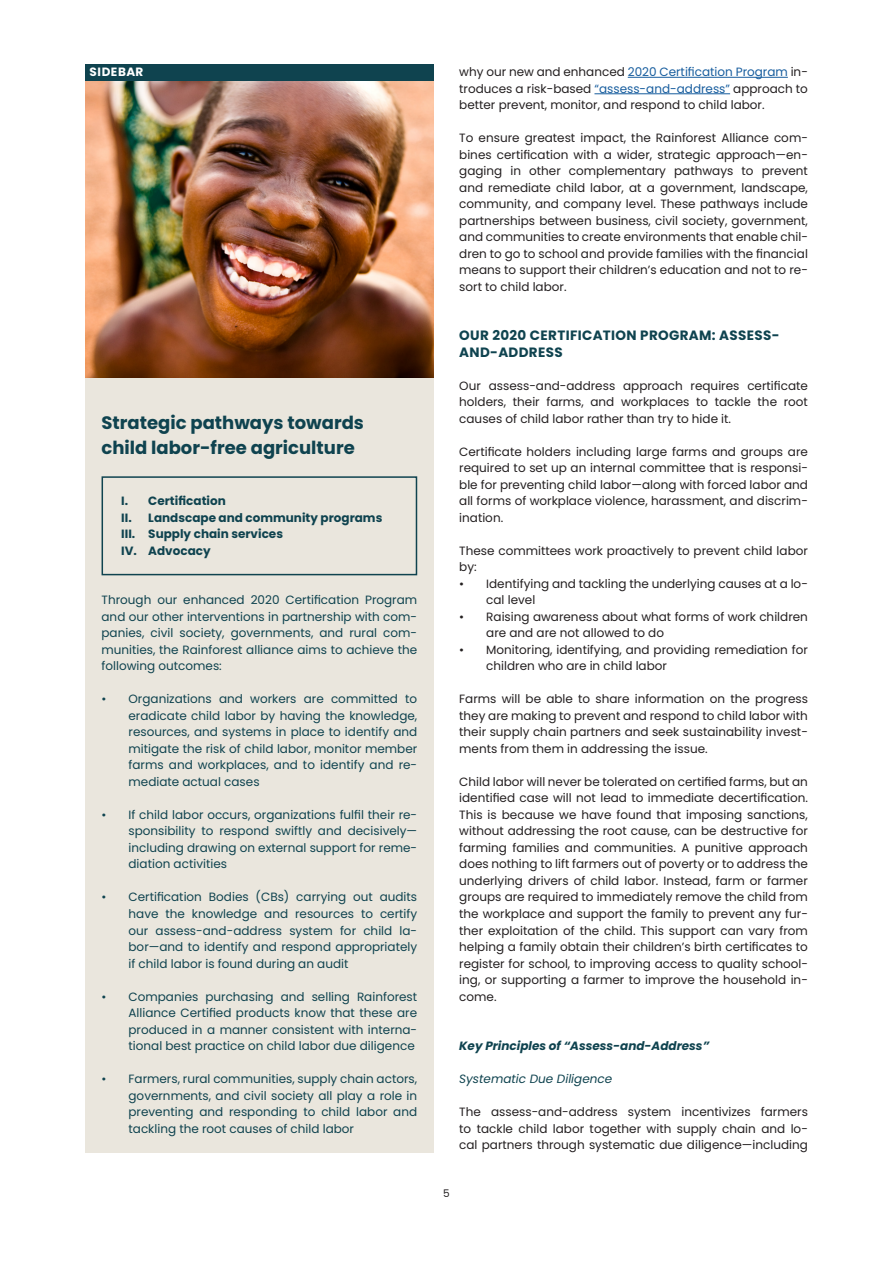
<style>
.page{position:relative;width:893px;height:1263px;background:#fff}
.page>*{position:absolute;margin:0;border:0;box-sizing:border-box;transform-origin:0 0}
.Sidebar_header{font:700 18px/24.8px "Poppins";color:#0f434f}
.Section_heading{font:700 13.5px/16.5px "Poppins";letter-spacing:.025em;color:#0f434f}
.t1{font:12px/16.5px "Poppins";color:#231f20;text-align:justify}
.t2{font:12px/16.5px "Poppins";color:#0f434f;text-align:justify}
.t3{font:700 12px "Poppins";color:#0f434f}
.Second_level_sub-hea{font:italic 700 12px "Poppins";color:#0f434f}
.t4{font:italic 12px "Poppins";color:#0f434f}
.t5{font:700 12px "Poppins";letter-spacing:.05em;color:#fff}
.t6{font:10.5px "Poppins";color:#231f20}
.s1{color:#175d9e}
</style>
<div class="page">
<hr style="left:628px;top:77px;width:160px;height:1px;background:#175d9e">
<hr style="left:594px;top:93px;width:136px;height:1px;background:#175d9e">
<div style="left:85px;top:80px;width:349px;height:1073px;background:#eae6dd"></div>
<img style="left:85px;top:80px;width:349px;height:297px">
<div style="left:85px;top:64px;width:349px;height:16px;background:#0f434f"></div>
<div style="left:102px;top:476px;width:315px;height:99px;border:2px solid #0f434f"></div>
<p class="t5" style="left:90px;top:65px;width:55px">SIDEBAR</p>
<p class="Sidebar_header" style="left:102px;top:411px;width:264px">Strategic pathways towards child labor-free agriculture</p>
<p class="t3" style="left:121px;top:494px;width:106px">I. Certification</p>
<p class="t3" style="left:121px;top:511px;width:263px">II. Landscape and community programs</p>
<p class="t3" style="left:121px;top:527px;width:163px">III. Supply chain services</p>
<p class="t3" style="left:121px;top:544px;width:91px">IV. Advocacy</p>
<p class="t2" style="left:102px;top:592px;width:317px">Through our enhanced 2020 Certification Program and our other interventions in partnership with com&shy;panies, civil society, governments, and rural com&shy;munities, the Rainforest alliance aims to achieve the following outcomes:</p>
<p class="t2" style="left:129px;top:691px;width:290px;text-indent:-27px">• Organizations and workers are committed to eradicate child labor by having the knowledge, resources, and systems in place to identify and mitigate the risk of child labor, monitor member farms and workplaces, and to identify and re&shy;mediate actual cases</p>
<p class="t2" style="left:129px;top:806px;width:290px;text-indent:-27px">• If child labor occurs, organizations fulfil their re&shy;sponsibility to respond swiftly and decisively— including drawing on external support for reme&shy;diation activities</p>
<p class="t2" style="left:129px;top:889px;width:290px;text-indent:-27px">• Certification Bodies (CBs) carrying out audits have the knowledge and resources to certify our assess-and-address system for child la&shy;bor—and to identify and respond appropriately if child labor is found during an audit</p>
<p class="t2" style="left:129px;top:988px;width:290px;text-indent:-27px">• Companies purchasing and selling Rainforest Alliance Certified products know that these are produced in a manner consistent with interna&shy;tional best practice on child labor due diligence</p>
<p class="t2" style="left:129px;top:1070px;width:290px;text-indent:-27px">• Farmers, rural communities, supply chain actors, governments, and civil society all play a role in preventing and responding to child labor and tackling the root causes of child labor</p>
<p class="t1" style="left:459px;top:64px;width:350px">why our new and enhanced <span class="s1">2020 Certification Program</span> in&shy;troduces a risk-based <span class="s1">“assess-and-address”</span> approach to better prevent, monitor, and respond to child labor.</p>
<p class="t1" style="left:459px;top:130px;width:350px">To ensure greatest impact, the Rainforest Alliance com&shy;bines certification with a wider, strategic approach—en&shy;gaging in other complementary pathways to prevent and remediate child labor, at a government, landscape, community, and company level. These pathways include partnerships between business, civil society, government, and communities to create environments that enable chil&shy;dren to go to school and provide families with the financial means to support their children’s education and not to re&shy;sort to child labor.</p>
<p class="Section_heading" style="left:459px;top:327px;width:322px">OUR 2020 CERTIFICATION PROGRAM: ASSESS-<br>AND-ADDRESS</p>
<p class="t1" style="left:459px;top:377px;width:350px">Our assess-and-address approach requires certificate holders, their farms, and workplaces to tackle the root causes of child labor rather than try to hide it.</p>
<p class="t1" style="left:459px;top:443px;width:350px">Certificate holders including large farms and groups are required to set up an internal committee that is responsi&shy;ble for preventing child labor—along with forced labor and all forms of workplace violence, harassment, and discrim&shy;ination.</p>
<p class="t1" style="left:459px;top:542px;width:350px">These committees work proactively to prevent child labor by:</p>
<p class="t1" style="left:486px;top:575px;width:323px;text-indent:-27px">• Identifying and tackling the underlying causes at a lo&shy;cal level</p>
<p class="t1" style="left:486px;top:608px;width:323px;text-indent:-27px">• Raising awareness about what forms of work children are and are not allowed to do</p>
<p class="t1" style="left:486px;top:641px;width:323px;text-indent:-27px">• Monitoring, identifying, and providing remediation for children who are in child labor</p>
<p class="t1" style="left:459px;top:691px;width:350px">Farms will be able to share information on the progress they are making to prevent and respond to child labor with their supply chain partners and seek sustainability invest&shy;ments from them in addressing the issue.</p>
<p class="t1" style="left:459px;top:773px;width:350px">Child labor will never be tolerated on certified farms, but an identified case will not lead to immediate decertification.<br>This is because we have found that imposing sanctions, without addressing the root cause, can be destructive for farming families and communities. A punitive approach does nothing to lift farmers out of poverty or to address the underlying drivers of child labor. Instead, farm or farmer groups are required to immediately remove the child from the workplace and support the family to prevent any fur&shy;ther exploitation of the child. This support can vary from helping a family obtain their children’s birth certificates to register for school, to improving access to quality school&shy;ing, or supporting a farmer to improve the household in&shy;come.</p>
<p class="Second_level_sub-hea" style="left:459px;top:1039px;width:251px">Key Principles of “Assess-and-Address”</p>
<p class="t4" style="left:459px;top:1072px;width:154px">Systematic Due Diligence</p>
<p class="t1" style="left:459px;top:1103px;width:350px">The assess-and-address system incentivizes farmers to tackle child labor together with supply chain and lo&shy;cal partners through systematic due diligence—including</p>
<p class="t6" style="left:443px;top:1187px;width:8px">5</p>
</div>
